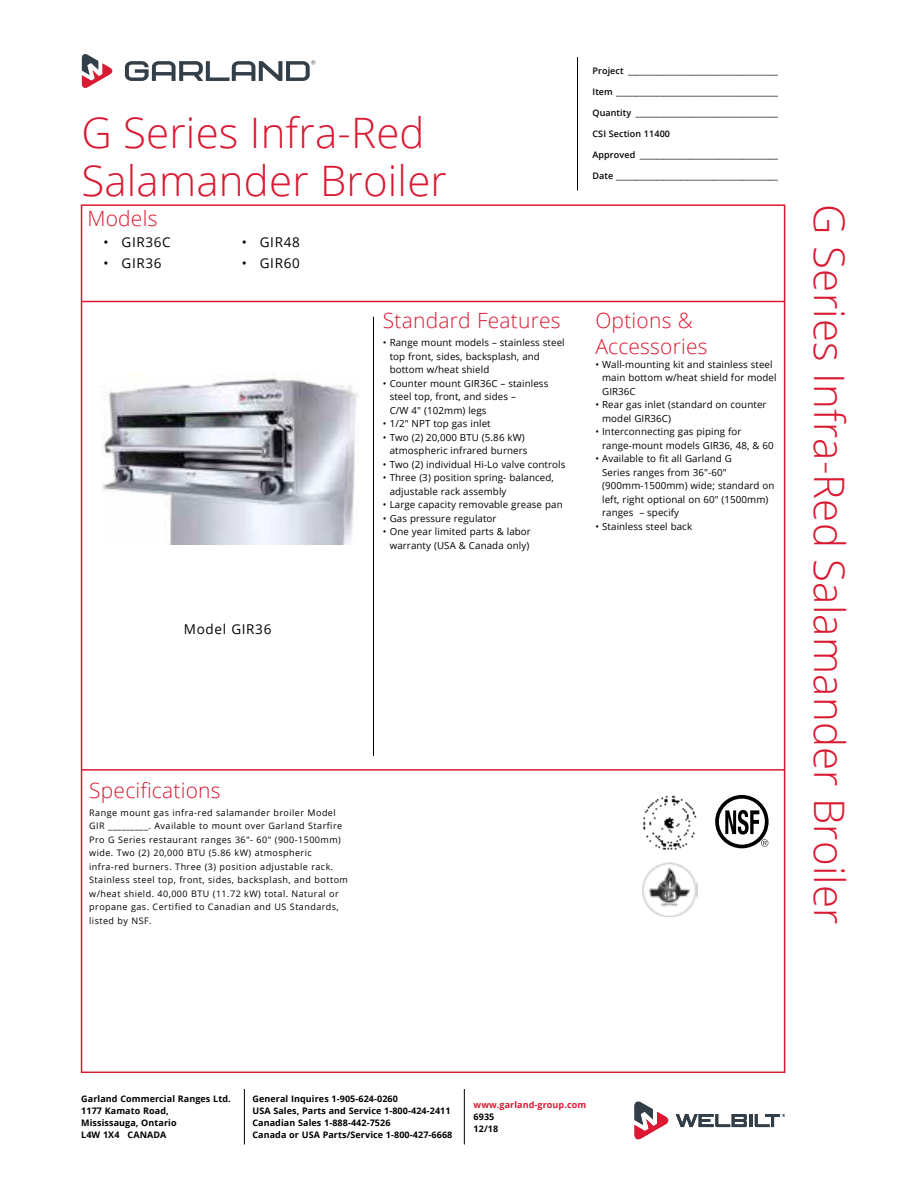
<style>
.page{position:relative;width:918px;height:1188px;background:#fff}
.page>*{position:absolute;margin:0;border:0;box-sizing:border-box;transform-origin:0 0}
.Side_Headers{font:300 42px "Open Sans";letter-spacing:.005em;color:#da1a32}
.Header_-_Main{font:300 42px "Open Sans";letter-spacing:.005em;color:#da1a32}
.Header_-_Specs{font:300 21px "Open Sans";letter-spacing:.01em;color:#da1a32}
.Model_Number{font:13.5px "Open Sans";letter-spacing:.05em;color:#000}
.t1{font:9.75px/13.5px "Open Sans";letter-spacing:.01em;color:#000}
.Specifications{font:9px/13.5px "Open Sans";letter-spacing:.05em;color:#000}
.t2{font:600 9px "Open Sans";letter-spacing:.01em;color:#000}
.Bottom_Signoff{font:700 9px/12px "Open Sans";letter-spacing:.01em;color:#000}
.Bottom_Signoff-2{font:700 9px "Open Sans";letter-spacing:.01em;color:#da1a32}
</style>
<div class="page">
<hr style="left:577px;top:57px;width:1px;height:133px;background:#000">
<svg style="left:82px;top:54px;width:31px;height:34px"></svg>
<svg style="left:125px;top:60px;width:190px;height:21px"></svg>
<hr style="left:464px;top:1089px;width:1px;height:55px;background:#000">
<hr style="left:244px;top:1089px;width:1px;height:55px;background:#000">
<svg style="left:676px;top:1114px;width:109px;height:13px"></svg>
<svg style="left:634px;top:1102px;width:35px;height:37px"></svg>
<hr style="left:373px;top:317px;width:1px;height:439px;background:#000">
<hr style="left:81px;top:301px;width:703px;height:1px;background:#da1a32">
<hr style="left:82px;top:769px;width:702px;height:2px;background:#da1a32">
<div style="left:715px;top:795px;width:54px;height:53px;border:4px solid #000;border-radius:50%"></div>
<svg style="left:725px;top:810px;width:43px;height:37px"></svg>
<img style="left:643px;top:795px;width:54px;height:55px">
<img style="left:642px;top:862px;width:56px;height:54px">
<img style="left:102px;top:378px;width:256px;height:167px">
<p class="Header_-_Main" style="left:81px;top:104px;width:345px">G Series Infra-Red</p>
<p class="Header_-_Main" style="left:81px;top:152px;width:367px">Salamander Broiler</p>
<p class="t2" style="left:592px;top:64px;width:187px">Project ______________________________________</p>
<p class="t2" style="left:592px;top:85px;width:187px">Item _________________________________________</p>
<p class="t2" style="left:592px;top:106px;width:187px">Quantity ____________________________________</p>
<p class="t2" style="left:592px;top:127px;width:79px">CSI Section 11400</p>
<p class="t2" style="left:592px;top:148px;width:187px">Approved ___________________________________</p>
<p class="t2" style="left:592px;top:169px;width:187px">Date _________________________________________</p>
<p class="Header_-_Specs" style="left:87px;top:204px;width:72px">Models</p>
<p class="Side_Headers" style="left:858px;top:204px;width:722px;rotate:90deg">G Series Infra-Red Salamander Broiler</p>
<p class="Model_Number" style="left:104px;top:233px;width:69px">• GIR36C</p>
<p class="Model_Number" style="left:104px;top:254px;width:60px">• GIR36</p>
<p class="Model_Number" style="left:242px;top:233px;width:60px">• GIR48</p>
<p class="Model_Number" style="left:242px;top:254px;width:60px">• GIR60</p>
<p class="Header_-_Specs" style="left:383px;top:306px;width:179px">Standard Features</p>
<p class="t1" style="left:390px;top:336px;width:177px;text-indent:-7px">• Range mount models – stainless steel top front, sides, backsplash, and bottom w/heat shield</p>
<p class="t1" style="left:390px;top:376px;width:160px;text-indent:-7px">• Counter mount GIR36C – stainless steel top, front, and sides –<br>C/W 4" (102mm) legs</p>
<p class="t1" style="left:383px;top:417px;width:109px">• 1/2" NPT top gas inlet</p>
<p class="t1" style="left:383px;top:430px;width:146px;text-align:right">• Two (2) 20,000 BTU (5.86 kW) atmospheric infrared burners</p>
<p class="t1" style="left:383px;top:457px;width:184px">• Two (2) individual Hi‑Lo valve controls</p>
<p class="t1" style="left:390px;top:471px;width:166px;text-indent:-7px">• Three (3) position spring‑ balanced, adjustable rack assembly</p>
<p class="t1" style="left:383px;top:498px;width:181px">• Large capacity removable grease pan</p>
<p class="t1" style="left:383px;top:511px;width:115px">• Gas pressure regulator</p>
<p class="t1" style="left:383px;top:525px;width:150px;text-align:center">• One year limited parts &amp; labor warranty (USA &amp; Canada only)</p>
<p class="Header_-_Specs" style="left:595px;top:306px;width:99px">Options &amp;</p>
<p class="Header_-_Specs" style="left:595px;top:332px;width:114px">Accessories</p>
<p class="t1" style="left:602px;top:357px;width:176px;text-indent:-7px">• Wall-mounting kit and stainless steel main bottom w/heat shield for model<br>GIR36C</p>
<p class="t1" style="left:602px;top:398px;width:166px;text-indent:-7px">• Rear gas inlet (standard on counter model GIR36C)</p>
<p class="t1" style="left:602px;top:425px;width:173px;text-indent:-7px">• Interconnecting gas piping for range‑mount models GIR36, 48, &amp; 60</p>
<p class="t1" style="left:602px;top:452px;width:174px;text-indent:-7px">• Available to fit all Garland G<br>Series ranges from 36"‑60" (900mm-1500mm) wide; standard on left, right optional on 60" (1500mm) ranges – specify</p>
<p class="t1" style="left:595px;top:519px;width:98px">• Stainless steel back</p>
<p class="Model_Number" style="left:184px;top:620px;width:89px">Model GIR36</p>
<p class="Header_-_Specs" style="left:89px;top:776px;width:133px">Specifications</p>
<p class="Specifications" style="left:89px;top:805px;width:260px">Range mount gas infra‑red salamander broiler Model GIR _________. Available to mount over Garland Starfire Pro G Series restaurant ranges 36"- 60" (900-1500mm) wide. Two (2) 20,000 BTU (5.86 kW) atmospheric infra‑red burners. Three (3) position adjustable rack.<br>Stainless steel top, front, sides, backsplash, and bottom w/heat shield. 40,000 BTU (11.72 kW) total. Natural or propane gas. Certified to Canadian and US Standards, listed by NSF.</p>
<p class="Bottom_Signoff" style="left:81px;top:1092px;width:151px">Garland Commercial Ranges Ltd.</p>
<p class="Bottom_Signoff" style="left:81px;top:1104px;width:97px">1177 Kamato Road,<br>Mississauga, Ontario<br>L4W 1X4 CANADA</p>
<p class="Bottom_Signoff" style="left:252px;top:1092px;width:147px">General Inquires 1-905-624-0260</p>
<p class="Bottom_Signoff" style="left:252px;top:1104px;width:201px">USA Sales, Parts and Service 1-800-424-2411<br>Canadian Sales 1-888-442-7526<br>Canada or USA Parts/Service 1-800-427-6668</p>
<p class="Bottom_Signoff-2" style="left:474px;top:1099px;width:114px">www.garland-group.com</p>
<p class="Bottom_Signoff" style="left:474px;top:1111px;width:22px">6935</p>
<p class="Bottom_Signoff" style="left:474px;top:1123px;width:26px">12/18</p>
</div>
